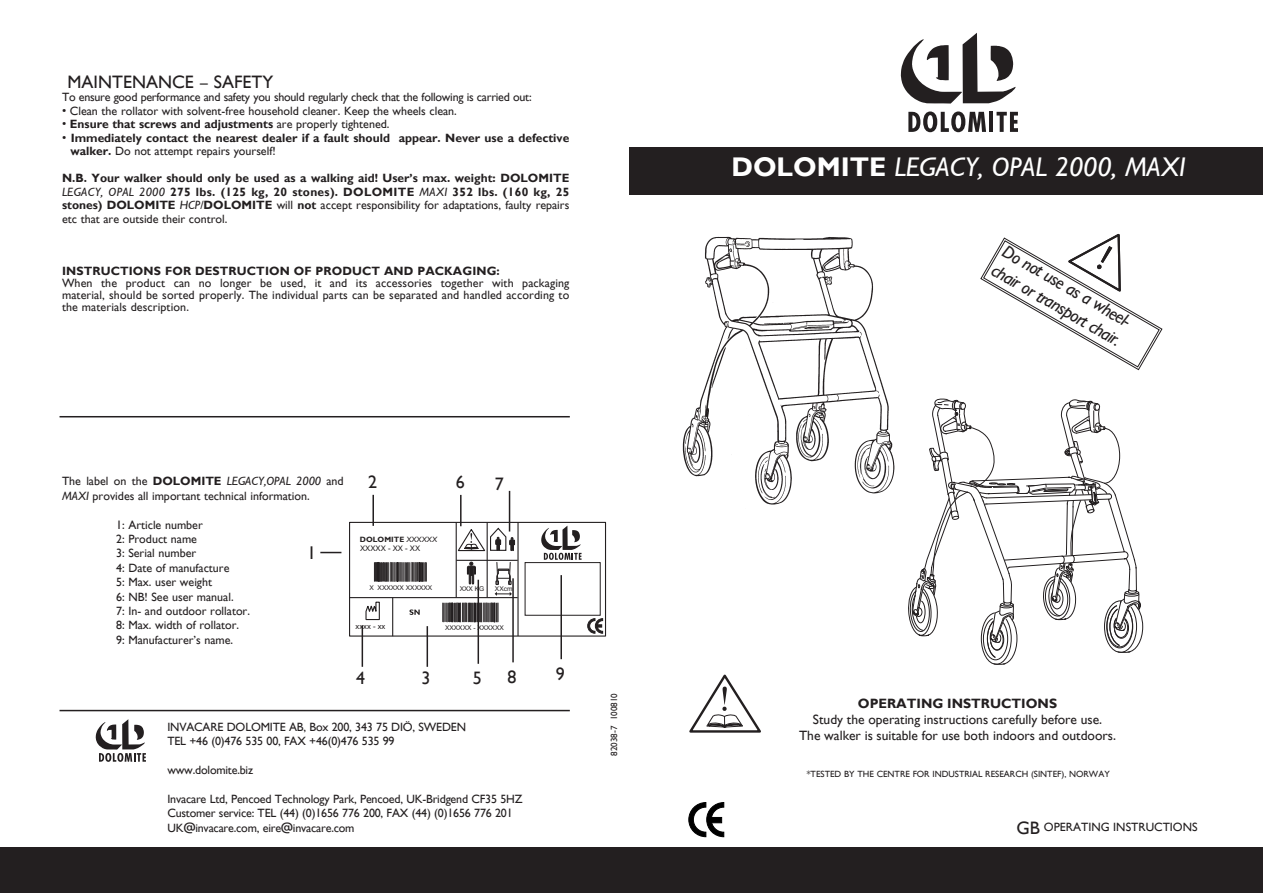
<style>
.page{position:relative;width:1263px;height:893px;background:#fff}
.page>*{position:absolute;margin:0;border:0;box-sizing:border-box;transform-origin:0 0}
.t1{font:italic 27px "Gill Sans";color:#fff}
.t2{font:italic 18px/21.6px "Gill Sans";color:#231f20}
.Rubrik_Bröd{font:18px "Gill Sans";color:#231f20}
.t3{font:13.5px "Gill Sans";color:#231f20}
.t4{font:700 13.5px "Gill Sans";color:#231f20}
.Bröd{font:12px/13.5px "Gill Sans";color:#231f20;text-align:justify}
.Bröd-2{font:700 12px/13.5px "Gill Sans";color:#231f20}
.Bröd-3{font:12px "Gill Sans";letter-spacing:-.02em;color:#231f20}
.t5{font:9px "Gill Sans";color:#231f20}
.t6{font:7.65px/9.3px "Arial";color:#231f20}
.t7{font:6.6px "Arial";color:#231f20}
.s1{font-weight:400}
.s2{font-weight:400;font-style:italic}
.s3{font-weight:700}
.s4{font-style:italic}
.s5{font-family:"Gill Sans";font-weight:700}
.s6{font-family:"Gill Sans";font-style:italic}
.s7{font-weight:700;font-style:normal}
.s8{font-size:18px}
</style>
<div class="page">
<div style="left:629px;top:147px;width:634px;height:47px;background:#231f20"></div>
<div style="left:0;top:848px;width:1263px;height:45px;background:#231f20"></div>
<svg style="left:689px;top:802px;width:35px;height:35px"></svg>
<svg style="left:901px;top:33px;width:114px;height:71px"></svg>
<svg style="left:908px;top:111px;width:78px;height:21px"></svg>
<hr style="left:989px;top:112px;width:4px;height:20px;background:#231f20">
<svg style="left:996px;top:112px;width:22px;height:20px"></svg>
<svg style="left:96px;top:719px;width:50px;height:43px"></svg>
<hr style="left:60px;top:710px;width:510px;height:1px;background:#231f20">
<svg style="left:908px;top:399px;width:235px;height:266px"></svg>
<hr style="left:372px;top:495px;width:2px;height:31px;background:#231f20">
<svg style="left:320px;top:552px;width:21px;height:1px"></svg>
<hr style="left:460px;top:495px;width:1px;height:31px;background:#231f20">
<hr style="left:362px;top:625px;width:1px;height:42px;background:#231f20">
<hr style="left:427px;top:626px;width:1px;height:41px;background:#231f20">
<hr style="left:477px;top:580px;width:2px;height:84px;background:#231f20">
<hr style="left:509px;top:491px;width:1px;height:40px;background:#231f20">
<img style="left:682px;top:236px;width:213px;height:269px">
<hr style="left:60px;top:416px;width:510px;height:1px;background:#231f20">
<svg style="left:587px;top:618px;width:16px;height:15px"></svg>
<div style="left:349px;top:522px;width:257px;height:115px;border:1px solid #231f20"></div>
<hr style="left:517px;top:522px;width:2px;height:114px;background:#231f20">
<svg style="left:541px;top:526px;width:41px;height:34px"></svg>
<hr style="left:349px;top:597px;width:169px;height:1px;background:#231f20">
<svg style="left:409px;top:609px;width:11px;height:6px"></svg>
<svg style="left:365px;top:601px;width:15px;height:20px"></svg>
<svg style="left:374px;top:562px;width:53px;height:19px"></svg>
<hr style="left:456px;top:522px;width:1px;height:76px;background:#231f20">
<hr style="left:392px;top:597px;width:1px;height:39px;background:#231f20">
<hr style="left:456px;top:560px;width:62px;height:1px;background:#231f20">
<svg style="left:442px;top:603px;width:57px;height:19px"></svg>
<svg style="left:495px;top:592px;width:17px;height:4px"></svg>
<svg style="left:496px;top:562px;width:15px;height:23px"></svg>
<hr style="left:487px;top:522px;width:1px;height:76px;background:#231f20">
<svg style="left:456px;top:526px;width:59px;height:26px"></svg>
<svg style="left:467px;top:562px;width:9px;height:22px"></svg>
<div style="left:525px;top:562px;width:75px;height:53px;border:1px solid #231f20"></div>
<hr style="left:512px;top:578px;width:2px;height:84px;background:#231f20">
<hr style="left:560px;top:575px;width:2px;height:84px;background:#231f20">
<svg style="left:689px;top:674px;width:72px;height:59px"></svg>
<svg style="left:980px;top:233px;width:183px;height:138px"></svg>
<p class="Rubrik_Bröd" style="left:68px;top:71px;width:26px">Maint</p>
<p class="Rubrik_Bröd" style="left:123px;top:71px;width:23px">enanc</p>
<p class="Rubrik_Bröd" style="left:185px;top:71px;width:90px">e – Saf ety</p>
<p class="Bröd-3" style="left:62px;top:90px;width:471px">To ensure good performance and safety you should regularly check that the following is carried out:</p>
<p class="Bröd" style="left:62px;top:104px;width:396px">• Clean the rollator with solvent-free household cleaner. Keep the wheels clean.</p>
<p class="Bröd-2" style="left:62px;top:117px;width:329px"><span class="s1">•</span> Ensure that screws and adjustments <span class="s1">are properly tightened.</span></p>
<p class="Bröd-2" style="left:71px;top:131px;width:500px;text-indent:-9px"><span class="s1">•</span> I mmediately contact the nearest dealer if a fault should appear. Never use a defective walker. <span class="s1">Do not attempt repairs yourself!</span></p>
<p class="Bröd-2" style="left:62px;top:171px;width:509px">N.B. Your walker should only be used as a walking aid! User’s max. weight: Dolomite<br><span class="s2">LEGACY, OPAL 2000</span> 275 lbs. (125 kg, 20 stones). Dolomite <span class="s2">Maxi</span></p>
<p class="Bröd" style="left:62px;top:185px;width:509px;text-indent:390px"><span class="s3">352 lbs. (160 kg, 25 stones) Dolomite</span> <span class="s4">HCP/</span><span class="s3">Dolomite</span> will <span class="s3">not</span> accept responsibility for adaptations, faulty repairs etc that are outside their control.</p>
<p class="Bröd-2" style="left:62px;top:264px;width:67px">I NSTRUCTIO</p>
<p class="Bröd-2" style="left:144px;top:264px;width:122px">NS FOR DESTRUCTIO</p>
<p class="Bröd-2" style="left:280px;top:264px;width:222px">N OF PRODUCT AND PACKAGI NG:</p>
<p class="Bröd" style="left:62px;top:277px;width:509px;line-height:12px">When the product can no longer be used, it and its accessories together with packaging material, should be sorted properly. The individual parts can be separated and handled according to the materials description.</p>
<p class="Bröd" style="left:62px;top:475px;width:101px">The label on the <span class="s3">DOLOMITE</span></p>
<p class="Bröd" style="left:62px;top:474px;width:283px;line-height:14.4px;text-indent:165px"><span class="s4">LEGACY,OPAL 2000</span> and<br><span class="s4">MAXI</span> provides all important technical information.</p>
<p class="Bröd" style="left:116px;top:518px;width:88px">1: Article number</p>
<p class="Bröd" style="left:116px;top:532px;width:82px">2: Product name</p>
<p class="Bröd" style="left:116px;top:547px;width:82px">3: Serial number</p>
<p class="Bröd" style="left:116px;top:561px;width:115px">4: Date of manufacture</p>
<p class="Bröd" style="left:116px;top:575px;width:97px">5: Max. user weight</p>
<p class="Bröd" style="left:116px;top:590px;width:119px">6: NB! See user manual.</p>
<p class="Bröd" style="left:116px;top:604px;width:135px">7: In- and outdoor rollator.</p>
<p class="Bröd" style="left:116px;top:619px;width:125px">8: Max. width of rollator.</p>
<p class="Bröd" style="left:116px;top:633px;width:119px">9: Manufacturer’s name.</p>
<p class="Rubrik_Bröd" style="left:307px;top:542px;width:10px">1</p>
<p class="Rubrik_Bröd" style="left:368px;top:471px;width:10px">2</p>
<p class="Rubrik_Bröd" style="left:456px;top:471px;width:10px">6</p>
<p class="Rubrik_Bröd" style="left:495px;top:473px;width:10px">7</p>
<p class="t6" style="left:360px;top:534px;width:79px"><span class="s5">DOLOMITE</span> <span class="s6">XXXXXX<br></span>XXXXX - XX - XX</p>
<p class="t7" style="left:369px;top:584px;width:64px">X XXXXXX XXXXXX</p>
<p class="t6" style="left:355px;top:621px;width:31px">xxxx - xx</p>
<p class="t7" style="left:445px;top:623px;width:60px">XXXXXX - XXXXXX</p>
<p class="t7" style="left:460px;top:584px;width:26px">XXX KG</p>
<p class="t7" style="left:495px;top:584px;width:19px">XXcm</p>
<p class="Rubrik_Bröd" style="left:356px;top:667px;width:10px">4</p>
<p class="Rubrik_Bröd" style="left:421px;top:668px;width:10px">3</p>
<p class="Rubrik_Bröd" style="left:473px;top:667px;width:10px">5</p>
<p class="Rubrik_Bröd" style="left:507px;top:666px;width:10px">8</p>
<p class="Rubrik_Bröd" style="left:556px;top:663px;width:10px">9</p>
<p class="Bröd" style="left:167px;top:720px;width:300px">INVACARE DOLOMITE AB, Box 200, 343 75 DIÖ, SWEDEN</p>
<p class="Bröd" style="left:167px;top:735px;width:229px">TEL +46 (0)476 535 00, FAX +46(0)476 535 99</p>
<p class="Bröd" style="left:167px;top:763px;width:87px">www.dolomite.biz</p>
<p class="Bröd" style="left:167px;top:792px;width:357px">Invacare Ltd, Pencoed Technology Park, Pencoed, UK-Bridgend CF35 5HZ</p>
<p class="Bröd" style="left:167px;top:807px;width:347px">Customer service: TEL (44) (0)1656 776 200, FAX (44) (0)1656 776 201</p>
<p class="Bröd" style="left:167px;top:821px;width:189px">UK@invacare.com, eire@invacare.com</p>
<p class="t5" style="left:609px;top:756px;width:64px;rotate:-90deg">82038-7 100810</p>
<p class="t1" style="left:731px;top:151px;width:456px"><span class="s7">Dolomite</span> lEGACY, OPAL 2000, MAXI</p>
<p class="t2" style="left:1009px;top:240px;width:151px;rotate:30deg">Do not use as a wheel&shy;chair or transport chair.</p>
<p class="t4" style="left:858px;top:695px;width:163px">OPERATI NG I NSTRUCTIO</p>
<p class="t4" style="left:1037px;top:695px;width:21px">NS</p>
<p class="t3" style="left:813px;top:711px;width:291px">Study the operating instructions carefully before use.</p>
<p class="t3" style="left:799px;top:728px;width:318px">The walker is suitable for use both indoors and outdoors.</p>
<p class="t5" style="left:807px;top:769px;width:132px">*Tested by th e Centre for indu</p>
<p class="t5" style="left:955px;top:769px;width:20px">strial</p>
<p class="t5" style="left:985px;top:769px;width:126px">research (SINTEF), no rway</p>
<p class="Bröd" style="left:1016px;top:821px;width:182px"><span class="s8">GB</span> OPERATING INSTRUCTIONS</p>
</div>
